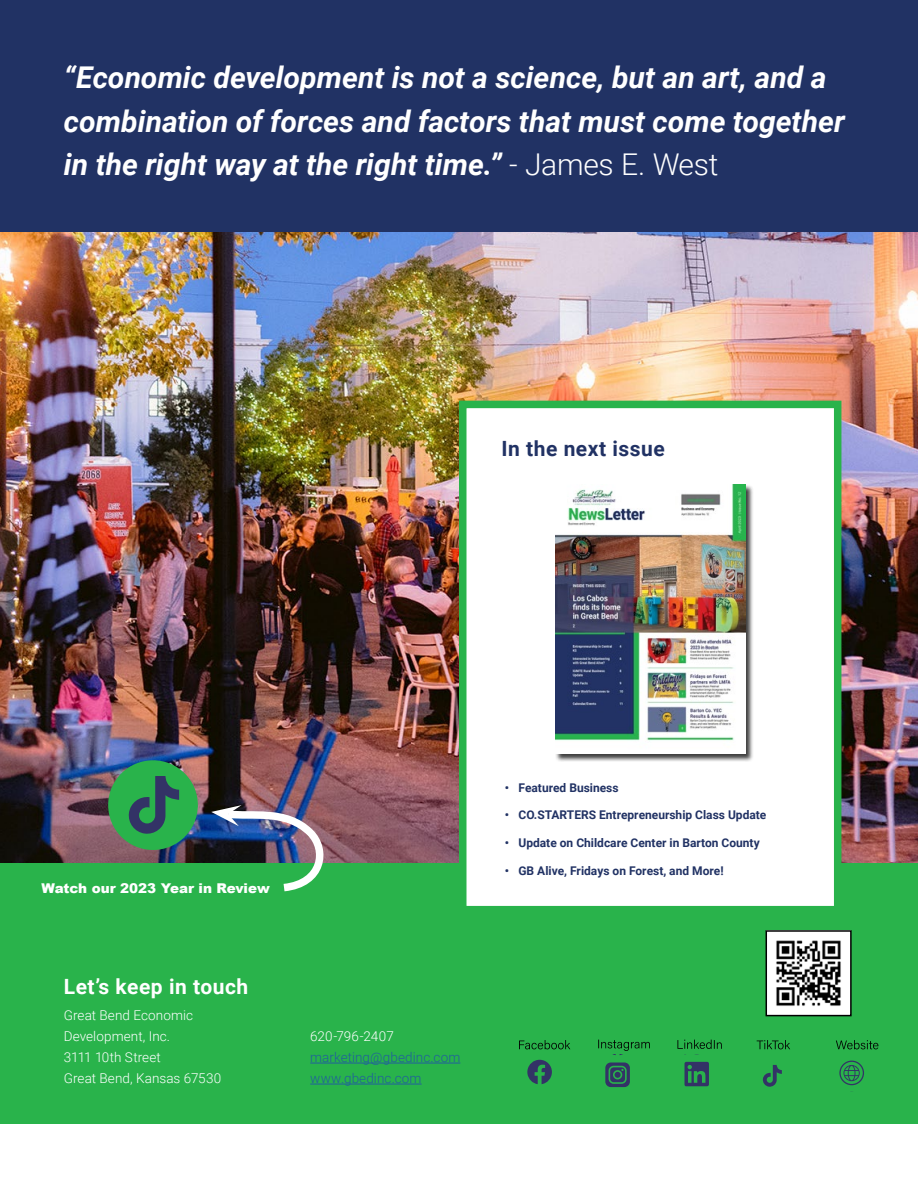
<style>
.page{position:relative;width:918px;height:1188px;background:#fff}
.page>*{position:absolute;margin:0;border:0;box-sizing:border-box;transform-origin:0 0}
.t1{font:italic 700 30px/43.5px "Roboto";color:#fff}
.t2{font:700 21px "Roboto";letter-spacing:.025em;color:#fff}
.t3{font:700 21px "Roboto";letter-spacing:.025em;color:#213264}
.t4{font:300 13.5px/21px "Roboto";letter-spacing:.005em;color:#fff}
.t5{font:300 13.5px/21px "Roboto";letter-spacing:.01em;color:#215e9e}
.t6{font:900 13.5px "Arial";color:#fff}
.t7{font:700 12px "Roboto";color:#213264}
.s1{font-weight:300;font-style:normal}
</style>
<div class="page">
<img style="left:0;top:232px;width:918px;height:631px">
<div style="left:0;top:863px;width:918px;height:261px;background:#29b34b"></div>
<div style="left:0;top:0;width:918px;height:232px;background:#213264"></div>
<div style="left:459px;top:401px;width:382px;height:512px;background:#fff;border:8px solid #29b34b"></div>
<div style="left:555px;top:484px;width:199px;height:278px;background:#000;opacity:.75"></div>
<img style="left:555px;top:485px;width:190px;height:269px">
<img style="left:769px;top:933px;width:80px;height:80px">
<div style="left:766px;top:930px;width:86px;height:86px;border:2px solid #000"></div>
<svg style="left:527px;top:1060px;width:25px;height:24px"></svg>
<svg style="left:762px;top:1065px;width:20px;height:22px"></svg>
<svg style="left:605px;top:1063px;width:25px;height:24px"></svg>
<svg style="left:685px;top:1062px;width:24px;height:24px"></svg>
<svg style="left:839px;top:1061px;width:25px;height:24px"></svg>
<svg style="left:519px;top:1040px;width:51px;height:9px"></svg>
<svg style="left:677px;top:1040px;width:45px;height:9px"></svg>
<svg style="left:836px;top:1040px;width:42px;height:9px"></svg>
<svg style="left:757px;top:1040px;width:33px;height:9px"></svg>
<svg style="left:598px;top:1040px;width:52px;height:15px"></svg>
<img style="left:211px;top:798px;width:116px;height:94px">
<div style="left:108px;top:760px;width:90px;height:90px;background:#29b34b;border-radius:50%"></div>
<svg style="left:128px;top:776px;width:51px;height:58px"></svg>
<hr style="left:310px;top:1063px;width:150px;height:1px;background:#215e9e">
<hr style="left:310px;top:1084px;width:112px;height:1px;background:#215e9e">
<p class="t1" style="left:64px;top:55px;width:783px">“Economic development is not a science, but an art, and a combination of forces and factors that must come together in the right way at the right time.” <span class="s1">- James E. West</span></p>
<p class="t3" style="left:501px;top:434px;width:165px">In the next issue</p>
<p class="t6" style="left:41px;top:879px;width:230px">Watch our 2023 Year in Review</p>
<p class="t2" style="left:64px;top:972px;width:186px">Let’s keep in touch</p>
<p class="t4" style="left:64px;top:1004px;width:159px">Great Bend Economic<br>Development, Inc.<br>3111 10th Street<br>Great Bend, Kansas 67530</p>
<p class="t4" style="left:310px;top:1025px;width:85px">620-796-2407</p>
<p class="t5" style="left:310px;top:1046px;width:152px">marketing@gbedinc.com www.gbedinc.com</p>
<p class="t7" style="left:505px;top:779px;width:115px">• Featured Business</p>
<p class="t7" style="left:505px;top:807px;width:263px">• CO.STARTERS Entrepreneurship Class Update</p>
<p class="t7" style="left:505px;top:835px;width:256px">• Update on Childcare Center in Barton County</p>
<p class="t7" style="left:505px;top:863px;width:220px">• GB Alive, Fridays on Forest, and More!</p>
</div>
